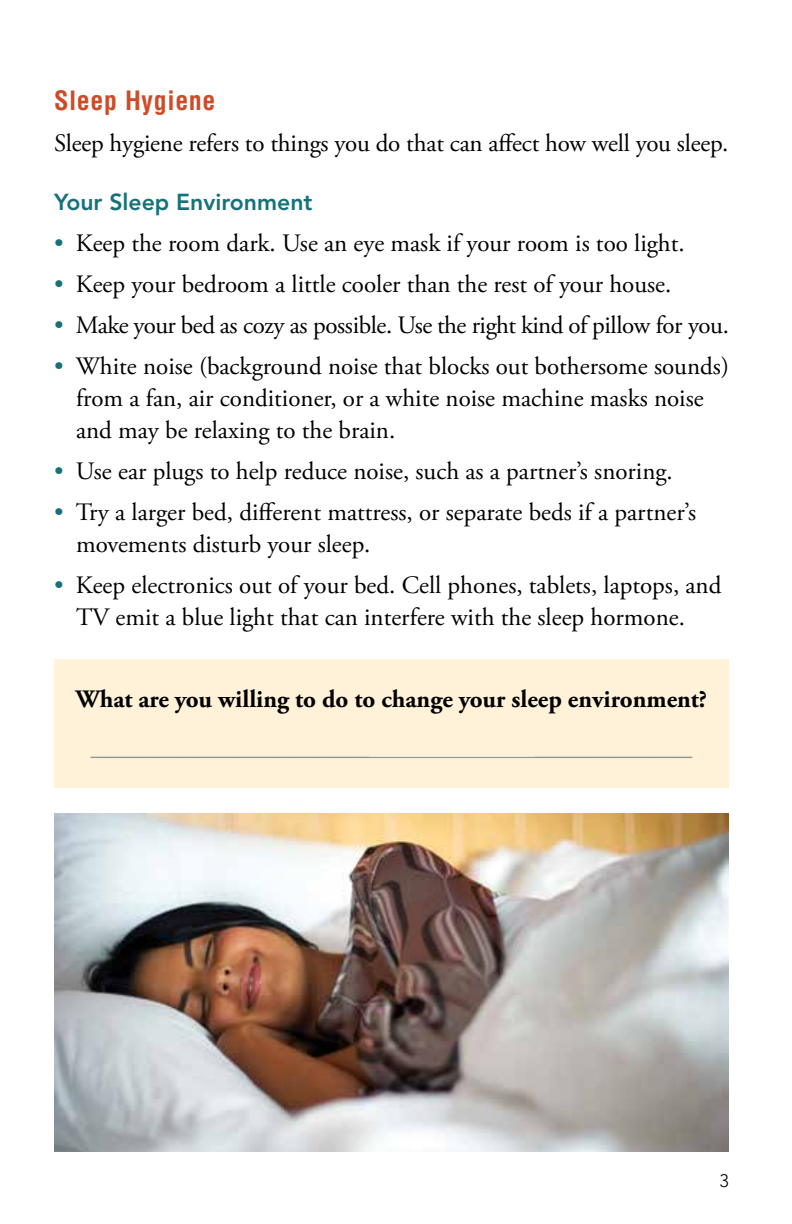
<style>
.page{position:relative;width:792px;height:1224px;background:#fff}
.page>*{position:absolute;margin:0;border:0;box-sizing:border-box;transform-origin:0 0}
.t1{font:700 condensed 26px "Helvetica";letter-spacing:.025em;color:#cf4b27}
.t2{font:25px/32px "Adobe Garamond Pro";color:#000}
.t3{font:700 25px "Adobe Garamond Pro";color:#000}
.t4{font:24px "Adobe Garamond Pro";color:#939598}
.t5{font:800 23px "Avenir";color:#15727a}
.t6{font:300 18px "Avenir";color:#000}
.s1{color:#15727a}
</style>
<div class="page">
<div style="left:54px;top:660px;width:675px;height:128px;background:#fff2d8"></div>
<hr style="left:91px;top:757px;width:601px;height:1px;background:#939598">
<img style="left:54px;top:814px;width:675px;height:338px">
<p class="t1" style="left:54px;top:85px;width:163px">Sleep Hygiene</p>
<p class="t2" style="left:54px;top:128px;width:676px">Sleep hygiene refers to things you do that can affect how well you sleep.</p>
<p class="t5" style="left:54px;top:188px;width:260px">Your Sleep Environment</p>
<p class="t2" style="left:54px;top:228px;width:632px"><span class="s1">•</span> Keep the room dark. Use an eye mask if your room is too light.</p>
<p class="t2" style="left:54px;top:269px;width:619px"><span class="s1">•</span> Keep your bedroom a little cooler than the rest of your house.</p>
<p class="t2" style="left:54px;top:310px;width:676px"><span class="s1">•</span> Make your bed as cozy as possible. Use the right kind of pillow for you.</p>
<p class="t2" style="left:76px;top:351px;width:655px;text-indent:-22px"><span class="s1">•</span> White noise (background noise that blocks out bothersome sounds) from a fan, air conditioner, or a white noise machine masks noise and may be relaxing to the brain.</p>
<p class="t2" style="left:54px;top:456px;width:620px"><span class="s1">•</span> Use ear plugs to help reduce noise, such as a partner’s snoring.</p>
<p class="t2" style="left:76px;top:497px;width:622px;text-indent:-22px"><span class="s1">•</span> Try a larger bed, different mattress, or separate beds if a partner’s movements disturb your sleep.</p>
<p class="t2" style="left:54px;top:570px;width:669px;text-align:center"><span class="s1">•</span> Keep electronics out of your bed. Cell phones, tablets, laptops, and<br>TV emit a blue light that can interfere with the sleep hormone.</p>
<p class="t3" style="left:76px;top:685px;width:633px">What are you willing to do to change your sleep environment?</p>
<p class="t4" style="left:91px;top:733px;width:280px">_______________________</p>
<p class="t4" style="left:535px;top:733px;width:159px">_____________</p>
<p class="t6" style="left:720px;top:1171px;width:11px">3</p>
</div>
